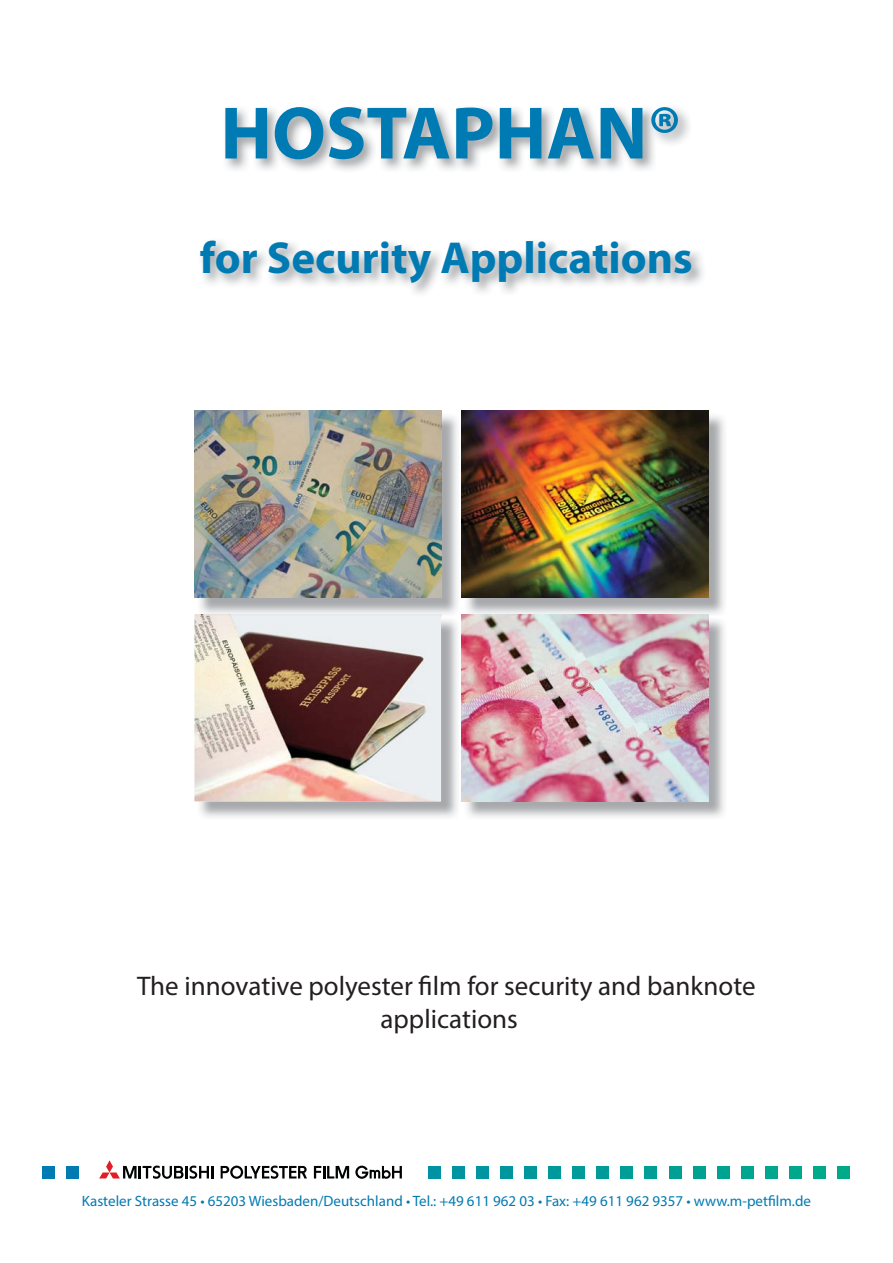
<style>
.page{position:relative;width:893px;height:1263px;background:#fff}
.page>*{position:absolute;margin:0;border:0;box-sizing:border-box;transform-origin:0 0}
.t1{font:700 75px "Myriad Pro";color:#007ab2}
.t2{font:700 45px "Myriad Pro";color:#007ab2}
.t3{font:27px/32.4px "Myriad Pro";color:#231f20;text-align:center}
.t4{font:15px "Myriad Pro";color:#007ab2}
</style>
<div class="page">
<div style="left:43px;top:1166px;width:12px;height:13px;background:#007ab2"></div>
<div style="left:67px;top:1166px;width:12px;height:13px;background:#007bb1"></div>
<div style="left:428px;top:1166px;width:13px;height:13px;background:#0092a2"></div>
<div style="left:452px;top:1166px;width:13px;height:13px;background:#0093a0"></div>
<div style="left:476px;top:1166px;width:13px;height:13px;background:#00959f"></div>
<div style="left:500px;top:1166px;width:13px;height:13px;background:#00969e"></div>
<div style="left:524px;top:1166px;width:13px;height:13px;background:#00979c"></div>
<div style="left:548px;top:1166px;width:13px;height:13px;background:#00999b"></div>
<div style="left:572px;top:1166px;width:13px;height:13px;background:#009a99"></div>
<div style="left:596px;top:1166px;width:13px;height:13px;background:#009b98"></div>
<div style="left:620px;top:1166px;width:13px;height:13px;background:#009d96"></div>
<div style="left:644px;top:1166px;width:13px;height:13px;background:#009e94"></div>
<div style="left:669px;top:1166px;width:12px;height:13px;background:#009f93"></div>
<div style="left:693px;top:1166px;width:12px;height:13px;background:#00a191"></div>
<div style="left:717px;top:1166px;width:12px;height:13px;background:#00a290"></div>
<div style="left:741px;top:1166px;width:13px;height:13px;background:#00a58f"></div>
<div style="left:765px;top:1166px;width:13px;height:13px;background:#00a68d"></div>
<div style="left:789px;top:1166px;width:13px;height:13px;background:#00a78c"></div>
<div style="left:813px;top:1166px;width:13px;height:13px;background:#00a98a"></div>
<div style="left:837px;top:1166px;width:13px;height:13px;background:#0a8"></div>
<svg style="left:99px;top:1161px;width:114px;height:18px"></svg>
<svg style="left:221px;top:1166px;width:86px;height:13px"></svg>
<svg style="left:314px;top:1166px;width:35px;height:13px"></svg>
<svg style="left:355px;top:1166px;width:47px;height:13px"></svg>
<img style="left:226px;top:108px;width:463px;height:62px">
<img style="left:464px;top:413px;width:260px;height:404px">
<img style="left:462px;top:411px;width:246px;height:187px">
<img style="left:197px;top:413px;width:260px;height:404px">
<img style="left:194px;top:614px;width:247px;height:187px">
<img style="left:197px;top:614px;width:244px;height:3px">
<img style="left:194px;top:411px;width:247px;height:187px">
<img style="left:462px;top:614px;width:246px;height:187px">
<h1 class="t1" style="left:220px;top:105px;width:463px">HOSTAPHAN®</h1>
<h2 class="t2" style="left:200px;top:240px;width:494px">for Security Applications</h2>
<h3 class="t3" style="left:137px;top:972px;width:620px">The innovative polyester film for security and banknote applications</h3>
<p class="t4" style="left:82px;top:1196px;width:731px">Kasteler Strasse 45 • 65203 Wiesbaden/Deutschland • Tel.: +49 611 962 03 • Fax: +49 611 962 9357 • www.m-petfilm.de</p>
</div>
